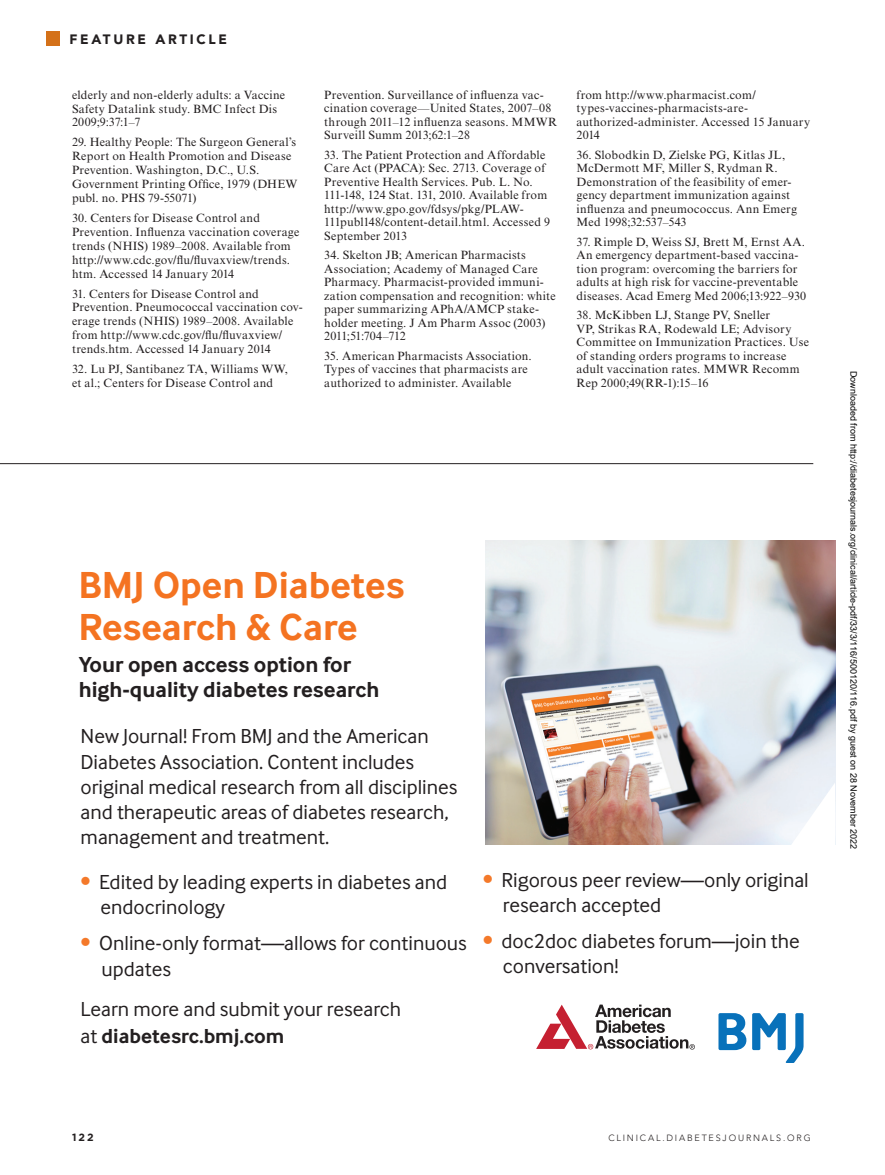
<style>
.page{position:relative;width:885px;height:1175px;background:#fff}
.page>*{position:absolute;margin:0;border:0;box-sizing:border-box;transform-origin:0 0}
.t1{font:700 39px/42px "Inter Face";color:#f47321}
.t2{font:700 22.5px/25.5px "Inter Face";color:#231f20}
.t3{font:21px/25.2px "Inter Face";color:#231f20}
.t4{font:900 13.5px "Avenir LT Std";letter-spacing:.2em;color:#231f20}
.t5{font:12px/13.5px "Times New Roman MT Std";letter-spacing:.02em;color:#231f20}
.t6{font:700 10.5px "Gotham";color:#231f20}
.t7{font:9px "Arial";color:#000}
.t8{font:300 9px "Avenir LT Std";letter-spacing:.2em;color:#231f20}
.s1{color:#f4792a}
.s2{font-weight:700}
</style>
<div class="page">
<div style="left:47px;top:31px;width:13px;height:14px;background:#d47119"></div>
<hr style="left:0;top:463px;width:813px;height:1px;background:#231f20">
<img style="left:485px;top:540px;width:349px;height:305px">
<svg style="left:625px;top:782px;width:209px;height:281px"></svg>
<svg style="left:536px;top:1004px;width:158px;height:45px"></svg>
<svg style="left:718px;top:1013px;width:28px;height:37px"></svg>
<svg style="left:752px;top:1013px;width:51px;height:49px"></svg>
<p class="t4" style="left:69px;top:31px;width:159px">FEATURE ARTICLE</p>
<p class="t5" style="left:72px;top:88px;width:214px;line-height:14px">elderly and non-elderly adults: a Vaccine<br>Safety Datalink study. BMC Infect Dis<br>2009;9:37:1–7</p>
<p class="t5" style="left:72px;top:135px;width:227px;line-height:14px">29. Healthy People: The Surgeon General’s Report on Health Promotion and Disease Prevention. Washington, D.C., U.S.<br>Government Printing Office, 1979 (DHEW publ. no. PHS 79-55071)</p>
<p class="t5" style="left:72px;top:211px;width:229px;line-height:14px">30. Centers for Disease Control and Prevention. Influenza vaccination coverage trends (NHIS) 1989–2008. Available from http://www.cdc.gov/flu/fluvaxview/trends. htm. Accessed 14 January 2014</p>
<p class="t5" style="left:72px;top:286px;width:232px;line-height:14px">31. Centers for Disease Control and Prevention. Pneumococcal vaccination cov&shy;erage trends (NHIS) 1989–2008. Available from http://www.cdc.gov/flu/fluvaxview/ trends.htm. Accessed 14 January 2014</p>
<p class="t5" style="left:72px;top:362px;width:217px;line-height:14px">32. Lu PJ, Santibanez TA, Williams WW, et al.; Centers for Disease Control and</p>
<p class="t5" style="left:324px;top:88px;width:234px">Prevention. Surveillance of influenza vac&shy;cination coverage—United States, 2007–08 through 2011–12 influenza seasons. MMWR Surveill Summ 2013;62:1–28</p>
<p class="t5" style="left:324px;top:148px;width:227px">33. The Patient Protection and Affordable Care Act (PPACA): Sec. 2713. Coverage of Preventive Health Services. Pub. L. No.<br>111-148, 124 Stat. 131, 2010. Available from http://www.gpo.gov/fdsys/pkg/PLAW-111publ148/content-detail.html. Accessed 9<br>September 2013</p>
<p class="t5" style="left:324px;top:248px;width:233px">34. Skelton JB; American Pharmacists Association; Academy of Managed Care Pharmacy. Pharmacist-provided immuni&shy;zation compensation and recognition: white paper summarizing APhA/AMCP stake&shy;holder meeting. J Am Pharm Assoc (2003)<br>2011;51:704–712</p>
<p class="t5" style="left:324px;top:349px;width:209px">35. American Pharmacists Association.<br>Types of vaccines that pharmacists are authorized to administer. Available</p>
<p class="t5" style="left:576px;top:88px;width:235px">from http://www.pharmacist.com/ types-vaccines-pharmacists-are&shy;authorized-administer. Accessed 15 January<br>2014</p>
<p class="t5" style="left:576px;top:148px;width:222px">36. Slobodkin D, Zielske PG, Kitlas JL, McDermott MF, Miller S, Rydman R.<br>Demonstration of the feasibility of emer&shy;gency department immunization against influenza and pneumococcus. Ann Emerg Med 1998;32:537–543</p>
<p class="t5" style="left:576px;top:235px;width:231px">37. Rimple D, Weiss SJ, Brett M, Ernst AA.<br>An emergency department-based vaccina&shy;tion program: overcoming the barriers for adults at high risk for vaccine-preventable diseases. Acad Emerg Med 2006;13:922–930</p>
<p class="t5" style="left:576px;top:308px;width:234px">38. McKibben LJ, Stange PV, Sneller<br>VP, Strikas RA, Rodewald LE; Advisory Committee on Immunization Practices. Use of standing orders programs to increase adult vaccination rates. MMWR Recomm Rep 2000;49(RR-1):15–16</p>
<h1 class="t1" style="left:78px;top:563px;width:328px">BMJ Open Diabetes<br>Research &amp; Care</h1>
<h2 class="t2" style="left:79px;top:651px;width:302px">Your open access option for high-quality diabetes research</h2>
<h3 class="t3" style="left:81px;top:723px;width:378px">New Journal! From BMJ and the American Diabetes Association. Content includes original medical research from all disciplines and therapeutic areas of diabetes research, management and treatment.</h3>
<h3 class="t3" style="left:101px;top:869px;width:348px;text-indent:-20px"><span class="s1">•</span> Edited by leading experts in diabetes and endocrinology</h3>
<h3 class="t3" style="left:102px;top:930px;width:367px;text-indent:-21px"><span class="s1">•</span> Online-only format—allows for continuous updates</h3>
<h3 class="t3" style="left:81px;top:995px;width:322px;line-height:27px">Learn more and submit your research at <span class="s2">diabetesrc.bmj.com</span></h3>
<h3 class="t3" style="left:503px;top:867px;width:307px;text-indent:-20px"><span class="s1">•</span> Rigorous peer review—only original research accepted</h3>
<h3 class="t3" style="left:503px;top:928px;width:298px;text-indent:-20px"><span class="s1">•</span> doc2doc diabetes forum—join the conversation!</h3>
<p class="t6" style="left:72px;top:1130px;width:23px">122</p>
<p class="t8" style="left:608px;top:1132px;width:204px">CLINICAL.DIABETESJOURNALS.ORG</p>
<p class="t7" style="left:856px;top:370px;width:480px;rotate:90deg">Downloaded from http://diabetesjournals.org/clinical/article-pdf/33/3/116/500120/116.pdf by guest on 28 November 2022</p>
</div>
